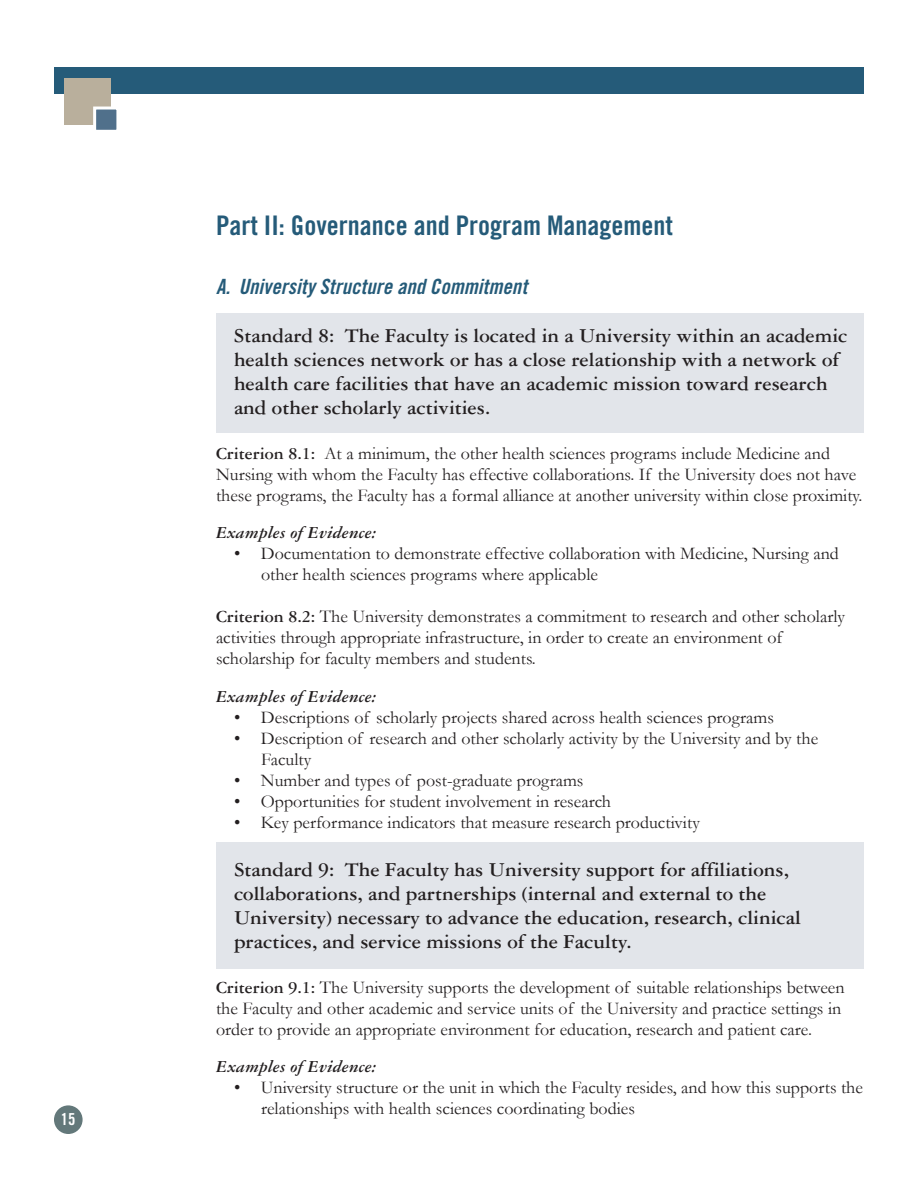
<style>
.page{position:relative;width:918px;height:1188px;background:#fff}
.page>*{position:absolute;margin:0;border:0;box-sizing:border-box;transform-origin:0 0}
.t1{font:27px "Trade Gothic Bold Cond Twenty";color:#255b79}
.t2{font:700 21px/24px "Garamond Three";color:#231f20}
.t3{font:21px "Trade Gothic Bold Cond Twenty Obl";letter-spacing:.005em;color:#255b79}
.t4{font:18px/21px "Garamond";color:#231f20}
.t5{font:italic 700 18px "Garamond Three";color:#231f20}
.t6{font:16.5px "Trade Gothic Bold Cond Twenty";color:#fff}
.s1{font-family:"Garamond Three";font-weight:700}
</style>
<div class="page">
<div style="left:216px;top:313px;width:648px;height:119px;background:#e2e5ea"></div>
<div style="left:216px;top:842px;width:648px;height:127px;background:#e2e5ea"></div>
<div style="left:54px;top:68px;width:810px;height:26px;background:#255b79"></div>
<div style="left:54px;top:1105px;width:29px;height:29px;background:#63787a;border-radius:50%"></div>
<div style="left:64px;top:78px;width:47px;height:47px;background:#b9af9c"></div>
<div style="left:96px;top:110px;width:20px;height:20px;background:#50708b"></div>
<div style="left:93px;top:107px;width:26px;height:26px;border:3px solid #fff"></div>
<p class="t6" style="left:61px;top:1113px;width:16px">15</p>
<h1 class="t1" style="left:216px;top:216px;width:459px">Part II: Governance and Program Management</h1>
<p class="t3" style="left:216px;top:279px;width:313px">A. University Structure and Commitment</p>
<p class="t2" style="left:234px;top:326px;width:615px">Standard 8: The Faculty is located in a University within an academic health sciences network or has a close relationship with a network of health care facilities that have an academic mission toward research and other scholarly activities.</p>
<p class="t4" style="left:216px;top:443px;width:648px"><span class="s1">Criterion 8.1:</span> At a minimum, the other health sciences programs include Medicine and<br>Nursing with whom the Faculty has effective collaborations. If the University does not have these programs, the Faculty has a formal alliance at another university within close proximity.</p>
<p class="t5" style="left:216px;top:527px;width:162px">Examples of Evidence:</p>
<p class="t4" style="left:261px;top:544px;width:579px;text-indent:-27px">• Documentation to demonstrate effective collaboration with Medicine, Nursing and other health sciences programs where applicable</p>
<p class="t4" style="left:216px;top:607px;width:631px"><span class="s1">Criterion 8.2:</span> The University demonstrates a commitment to research and other scholarly activities through appropriate infrastructure, in order to create an environment of scholarship for faculty members and students.</p>
<p class="t5" style="left:216px;top:690px;width:162px">Examples of Evidence:</p>
<p class="t4" style="left:234px;top:707px;width:542px">• Descriptions of scholarly projects shared across health sciences programs</p>
<p class="t4" style="left:261px;top:728px;width:559px;text-indent:-27px">• Description of research and other scholarly activity by the University and by the<br>Faculty</p>
<p class="t4" style="left:234px;top:770px;width:351px">• Number and types of post-graduate programs</p>
<p class="t4" style="left:234px;top:791px;width:379px">• Opportunities for student involvement in research</p>
<p class="t4" style="left:234px;top:812px;width:467px">• Key performance indicators that measure research productivity</p>
<p class="t2" style="left:234px;top:859px;width:569px">Standard 9: The Faculty has University support for affiliations, collaborations, and partnerships (internal and external to the University) necessary to advance the education, research, clinical practices, and service missions of the Faculty.</p>
<p class="t4" style="left:216px;top:977px;width:630px"><span class="s1">Criterion 9.1:</span> The University supports the development of suitable relationships between the Faculty and other academic and service units of the University and practice settings in order to provide an appropriate environment for education, research and patient care.</p>
<p class="t5" style="left:216px;top:1060px;width:162px">Examples of Evidence:</p>
<p class="t4" style="left:261px;top:1077px;width:603px;text-indent:-27px">• University structure or the unit in which the Faculty resides, and how this supports the relationships with health sciences coordinating bodies</p>
</div>
